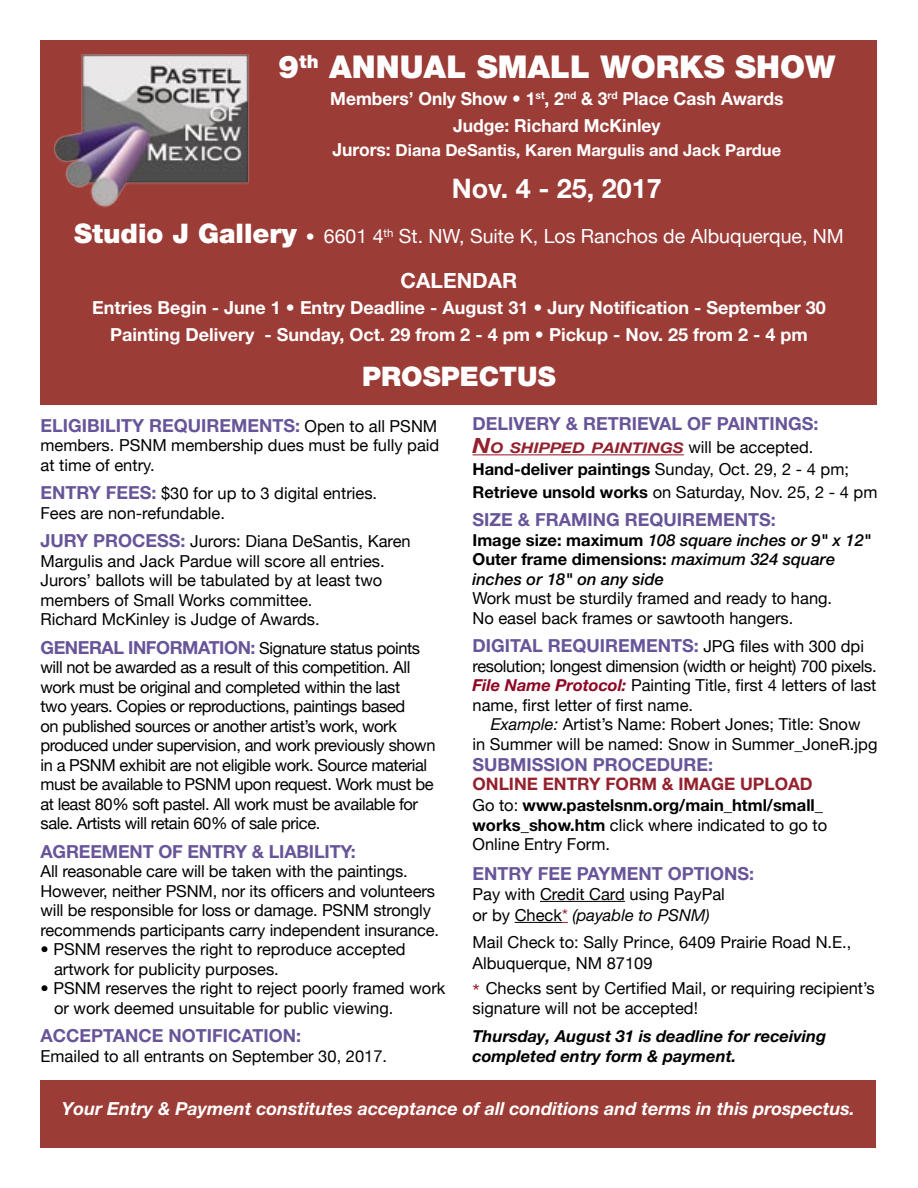
<style>
.page{position:relative;width:918px;height:1188px;background:#fff}
.page>*{position:absolute;margin:0;border:0;box-sizing:border-box;transform-origin:0 0}
.t1{font:900 31.5px "Helvetica Neue";color:#fff}
.t2{font:700 27px "Helvetica Neue";color:#fff}
.t3{font:900 27px "Helvetica Neue";color:#fff}
.t4{font:700 21px "Helvetica Neue";color:#fff}
.t5{font:19.5px "Helvetica Neue";color:#fff}
.t6{font:700 18px "Helvetica Neue";color:#685599}
.t7{font:700 18px "Helvetica Neue";color:#fff}
.t8{font:italic 700 18px "Helvetica Neue";color:#fff}
.t9{font:700 17.25px "Helvetica Neue";color:#94212d}
.t10{font:16.5px/19.5px "Helvetica Neue";color:#000}
.t11{font:16.5px/19.5px "Helvetica Neue";letter-spacing:-.025em;color:#000}
.t12{font:700 16.5px/19.5px "Helvetica Neue";color:#000}
.t13{font:italic 500 16.5px/19.5px "Helvetica Neue";color:#000}
.t14{font:italic 700 16.5px/19.5px "Helvetica Neue";color:#000}
.t15{font:700 16.5px "Helvetica Neue";color:#fff}
.t16{font:italic 16.5px "Helvetica Neue";color:#000}
.t17{font:italic 700 14.7px "Helvetica Neue";color:#94212d;scale:1.15 1}
.s1{font-size:18px}
.s2{font-weight:900;font-size:27px}
.s3{font-weight:900;font-size:18px}
.s4{font-weight:400;font-size:16.5px;color:#000}
.s5{font-weight:700;font-size:18px;color:#685599}
.s6{font-size:21px}
.s7{font-weight:400;font-style:normal;font-size:16.5px;color:#000}
.s8{font-weight:400}
.s9{font-weight:700}
.s10{font-weight:700;font-style:normal}
.s11{font-weight:700;font-style:italic;color:#8d0623}
.s12{font-style:italic}
.s13{font-style:normal}
.s14{font-style:normal;color:#94212d}
.s15{font-size:21px;color:#94212d}
</style>
<div class="page">
<div style="left:40px;top:40px;width:838px;height:365px;background:#9c3c36"></div>
<hr style="left:472px;top:454px;width:212px;height:1px;background:#94212d">
<hr style="left:540px;top:901px;width:85px;height:1px;background:#000">
<hr style="left:515px;top:922px;width:47px;height:1px;background:#000">
<div style="left:40px;top:1080px;width:836px;height:68px;background:#9c3c36"></div>
<img style="left:54px;top:54px;width:196px;height:153px">
<p class="t1" style="left:278px;top:48px;width:559px">9<sup>th</sup> ANNUAL SMALL WORKS SHOW</p>
<p class="t7" style="left:330px;top:88px;width:455px">Members’ Only Show • 1<sup>st</sup>, 2<sup>nd</sup> &amp; 3<sup>rd</sup> Place Cash Awards</p>
<p class="t7" style="left:453px;top:115px;width:209px">Judge: Richard McKinley</p>
<p class="t15" style="left:333px;top:140px;width:450px"><span class="s1">Jurors:</span> Diana DeSantis, Karen Margulis and Jack Pardue</p>
<p class="t2" style="left:452px;top:172px;width:212px">Nov. 4 - 25, 2017</p>
<p class="t5" style="left:74px;top:225px;width:771px"><span class="s2">Studio J Gallery</span> <span class="s3">•</span> 6601 4<sup>th</sup> St. NW, Suite K, Los Ranchos de Albuquerque, NM</p>
<p class="t4" style="left:401px;top:268px;width:118px">CALENDAR</p>
<p class="t7" style="left:92px;top:296px;width:735px">Entries Begin - June 1 • Entry Deadline - August 31 • Jury Notification - September 30</p>
<p class="t7" style="left:110px;top:323px;width:699px">Painting Delivery - Sunday, Oct. 29 from 2 - 4 pm • Pickup - Nov. 25 from 2 - 4 pm</p>
<p class="t3" style="left:362px;top:360px;width:195px">PROSPECTUS</p>
<p class="t6" style="left:40px;top:414px;width:398px">ELIGIBILITY REQUIREMENTS: <span class="s4">Open to all PSNM</span></p>
<p class="t10" style="left:40px;top:436px;width:400px">members. PSNM membership dues must be fully paid at time of entry.</p>
<p class="t10" style="left:40px;top:484px;width:338px"><span class="s5">ENTRY FEES:</span> $30 for up to 3 digital entries.</p>
<p class="t10" style="left:40px;top:503px;width:186px">Fees are non-refundable.</p>
<p class="t10" style="left:40px;top:532px;width:372px"><span class="s5">JURY PROCESS:</span> Jurors: Diana DeSantis, Karen<br>Margulis and Jack Pardue will score all entries.</p>
<p class="t10" style="left:40px;top:571px;width:343px">Jurors’ ballots will be tabulated by at least two members of Small Works committee.</p>
<p class="t10" style="left:40px;top:610px;width:281px">Richard McKinley is Judge of Awards.</p>
<p class="t11" style="left:40px;top:638px;width:397px"><span class="s5">GENERAL INFORMATION:</span> Signature status points will not be awarded as a result of this competition. All work must be original and completed within the last<br>two years. Copies or reproductions, paintings based<br>on published sources or another artist’s work, work produced under supervision, and work previously shown in a PSNM exhibit are not eligible work. Source material must be available to PSNM upon request. Work must be at least 80% soft pastel. All work must be available for sale. Artists will retain 60% of sale price.</p>
<p class="t6" style="left:40px;top:840px;width:317px">AGREEMENT OF ENTRY &amp; LIABILITY:</p>
<p class="t10" style="left:40px;top:862px;width:400px">All reasonable care will be taken with the paintings.<br>However, neither PSNM, nor its officers and volunteers will be responsible for loss or damage. PSNM strongly recommends participants carry independent insurance.</p>
<p class="t10" style="left:54px;top:940px;width:353px;text-indent:-14px">• PSNM reserves the right to reproduce accepted artwork for publicity purposes.</p>
<p class="t10" style="left:54px;top:979px;width:393px;text-indent:-14px">• PSNM reserves the right to reject poorly framed work or work deemed unsuitable for public viewing.</p>
<p class="t6" style="left:40px;top:1025px;width:262px">ACCEPTANCE NOTIFICATION:</p>
<p class="t10" style="left:40px;top:1046px;width:348px">Emailed to all entrants on September 30, 2017.</p>
<p class="t6" style="left:472px;top:413px;width:348px">DELIVERY &amp; RETRIEVAL OF PAINTINGS:</p>
<p class="t17" style="left:472px;top:438px;width:298px"><span class="s6">N</span>O SHIPPED PAINTINGS <span class="s7">will be accepted.</span></p>
<p class="t12" style="left:472px;top:459px;width:378px">Hand-deliver paintings <span class="s8">Sunday, Oct. 29, 2 - 4 pm;</span></p>
<p class="t10" style="left:472px;top:482px;width:406px"><span class="s9">Retrieve unsold works</span> on Saturday, Nov. 25, 2 - 4 pm</p>
<p class="t6" style="left:472px;top:509px;width:305px">SIZE &amp; FRAMING REQUIREMENTS:</p>
<p class="t13" style="left:472px;top:530px;width:400px"><span class="s10">Image size: maximum</span> 108 square inches or 9" x 12"</p>
<p class="t13" style="left:472px;top:549px;width:364px"><span class="s10">Outer frame dimensions:</span> maximum 324 square inches or 18" on any side</p>
<p class="t10" style="left:472px;top:588px;width:361px">Work must be sturdily framed and ready to hang.</p>
<p class="t10" style="left:472px;top:608px;width:322px">No easel back frames or sawtooth hangers.</p>
<p class="t6" style="left:472px;top:635px;width:393px">DIGITAL REQUIREMENTS: <span class="s4">JPG files with 300 dpi</span></p>
<p class="t10" style="left:472px;top:656px;width:406px;text-align:justify">resolution; longest dimension (width or height) 700 pixels.<br><span class="s11">File Name Protocol:</span> Painting Title, first 4 letters of last name, first letter of first name.</p>
<p class="t10" style="left:472px;top:714px;width:406px;text-align:center"><span class="s12">Example:</span> Artist’s Name: Robert Jones; Title: Snow<br>in Summer will be named: Snow in Summer_JoneR.jpg</p>
<p class="t6" style="left:472px;top:753px;width:242px">SUBMISSION PROCEDURE:</p>
<p class="t9" style="left:472px;top:773px;width:342px">ONLINE ENTRY FORM &amp; IMAGE UPLOAD</p>
<p class="t12" style="left:472px;top:795px;width:356px"><span class="s8">Go to:</span> www.pastelsnm.org/main_html/small_ works_show.htm <span class="s8">click where indicated to go to</span></p>
<p class="t10" style="left:472px;top:834px;width:139px">Online Entry Form.</p>
<p class="t6" style="left:472px;top:863px;width:283px">ENTRY FEE PAYMENT OPTIONS:</p>
<p class="t10" style="left:472px;top:884px;width:254px">Pay with Credit Card using PayPal</p>
<p class="t16" style="left:472px;top:905px;width:239px"><span class="s13">or by Check</span><span class="s14">*</span> (payable to PSNM)</p>
<p class="t10" style="left:472px;top:931px;width:380px;line-height:21px">Mail Check to: Sally Prince, 6409 Prairie Road N.E.,<br>Albuquerque, NM 87109</p>
<p class="t10" style="left:472px;top:978px;width:404px"><span class="s15">*</span> Checks sent by Certified Mail, or requiring recipient’s signature will not be accepted!</p>
<p class="t14" style="left:472px;top:1026px;width:355px">Thursday, August 31 is deadline for receiving completed entry form &amp; payment.</p>
<p class="t8" style="left:62px;top:1098px;width:795px">Your Entry &amp; Payment constitutes acceptance of all conditions and terms in this prospectus.</p>
</div>
